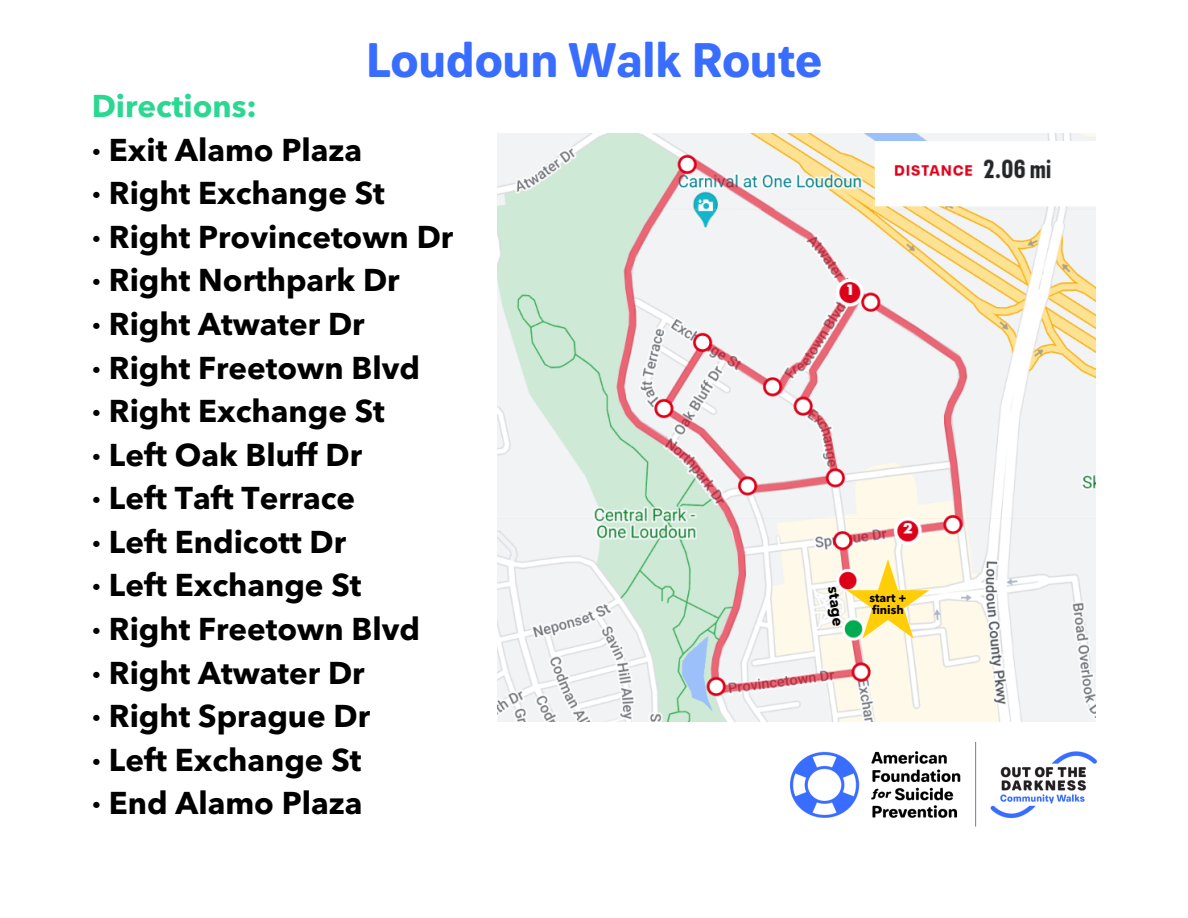
<style>
.page{position:relative;width:1188px;height:918px;background:#fff}
.page>*{position:absolute;margin:0;border:0;box-sizing:border-box;transform-origin:0 0}
.t1{font:700 48.45px "Paul Grotesk Soft";color:#396dff}
.t2{font:700 31.2px/43.5px "Avenir Next LT Pro";color:#000}
.t3{font:700 15px "Avenir Next LT Pro";color:#000}
.t4{font:700 12px "Avenir Next LT Pro";color:#000}
.s1{color:#2ad891}
</style>
<div class="page">
<img style="left:497px;top:133px;width:599px;height:589px">
<img style="left:790px;top:742px;width:306px;height:84px">
<svg style="left:847px;top:559px;width:82px;height:79px;background:#f2e197"></svg>
<h3 class="t1" style="left:366px;top:33px;width:458px">Loudoun Walk Route</h3>
<p class="t2" style="left:92px;top:87px;width:363px"><span class="s1">Directions:<br></span>· Exit Alamo Plaza<br>· Right Exchange St<br>· Right Provincetown Dr · Right Northpark Dr<br>· Right Atwater Dr<br>· Right Freetown Blvd<br>· Right Exchange St<br>· Left Oak Bluff Dr<br>· Left Taft Terrace<br>· Left Endicott Dr<br>· Left Exchange St<br>· Right Freetown Blvd<br>· Right Atwater Dr<br>· Right Sprague Dr<br>· Left Exchange St<br>· End Alamo Plaza</p>
<p class="t3" style="left:839px;top:586px;width:41px;rotate:82deg">stage</p>
<p class="t4" style="left:869px;top:593px;width:39px">start +</p>
<p class="t4" style="left:872px;top:605px;width:33px">finish</p>
</div>
